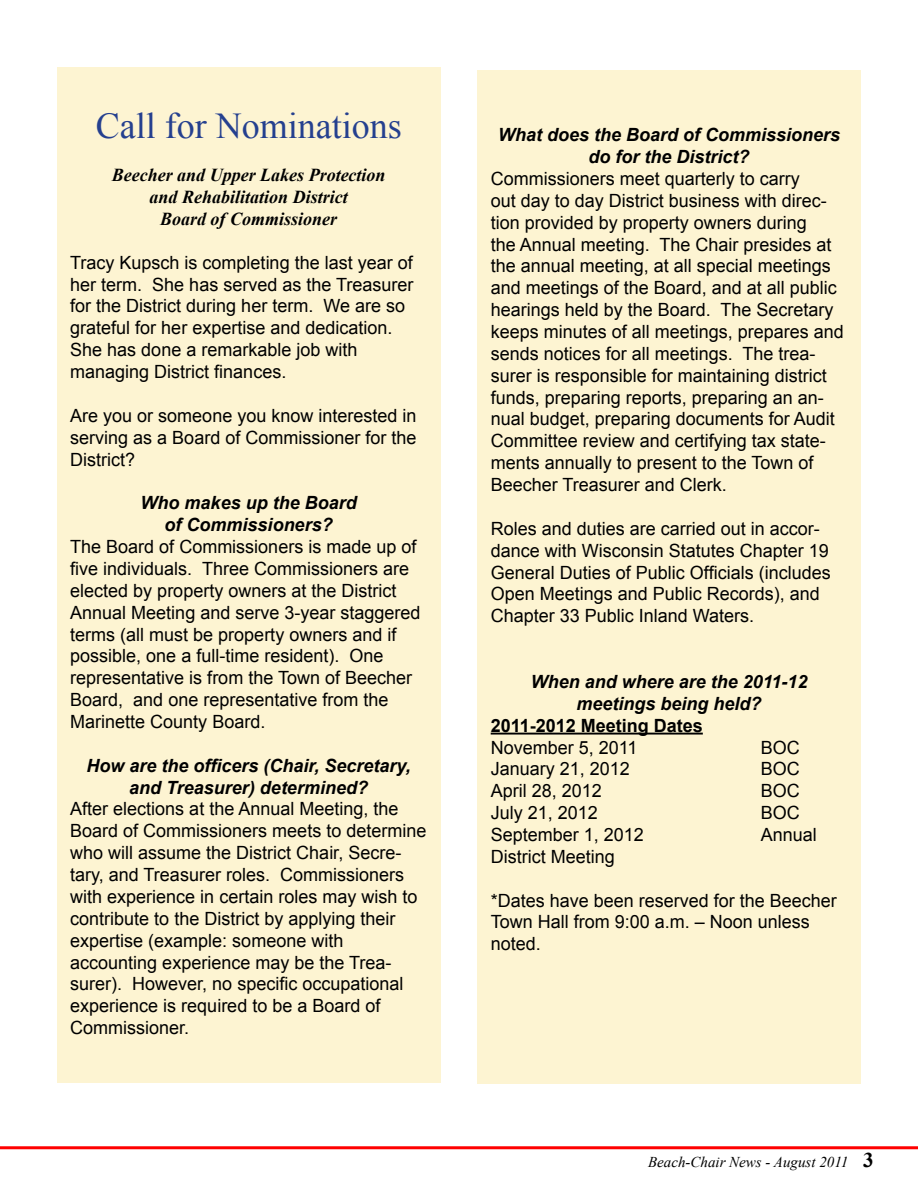
<style>
.page{position:relative;width:918px;height:1188px;background:#fff}
.page>*{position:absolute;margin:0;border:0;box-sizing:border-box;transform-origin:0 0}
.t1{font:36.45px "Times New Roman";color:#25408f}
.t2{font:18.15px/21.9px "Arial";color:#000}
.t3{font:italic 700 18.15px/21.9px "Arial";color:#000;text-align:center}
.t4{font:italic 700 18.15px/21.9px "Times New Roman";color:#000;text-align:center}
.t5{font:700 18.15px "Arial";color:#000}
.t6{font:italic 15px "Times New Roman";color:#000}
.s1{font-weight:700;font-style:normal;font-size:21px}
</style>
<div class="page">
<hr style="left:0;top:1146px;width:918px;height:3px;background:#f00">
<div style="left:57px;top:67px;width:384px;height:1016px;background:#fdf4d2"></div>
<div style="left:477px;top:70px;width:384px;height:1014px;background:#fdf4d2"></div>
<hr style="left:491px;top:733px;width:212px;height:2px;background:#000">
<h1 class="t1" style="left:96px;top:101px;width:307px">Call for Nominations</h1>
<p class="t4" style="left:112px;top:164px;width:275px">Beecher and Upper Lakes Protection and Rehabilitation District<br>Board of Commissioner</p>
<p class="t2" style="left:70px;top:252px;width:345px">Tracy Kupsch is completing the last year of her term. She has served as the Treasurer for the District during her term. We are so grateful for her expertise and dedication.<br>She has done a remarkable job with managing District finances.</p>
<p class="t2" style="left:70px;top:405px;width:348px;text-align:justify">Are you or someone you know interested in serving as a Board of Commissioner for the District?</p>
<p class="t3" style="left:141px;top:493px;width:218px">Who makes up the Board of Commissioners?</p>
<p class="t2" style="left:70px;top:536px;width:352px">The Board of Commissioners is made up of five individuals. Three Commissioners are elected by property owners at the District Annual Meeting and serve 3-year staggered terms (all must be property owners and if possible, one a full-time resident). One representative is from the Town of Beecher Board, and one representative from the Marinette County Board.</p>
<p class="t3" style="left:86px;top:755px;width:326px">How are the officers (Chair, Secretary, and Treasurer) determined?</p>
<p class="t2" style="left:70px;top:798px;width:358px">After elections at the Annual Meeting, the Board of Commissioners meets to determine who will assume the District Chair, Secre&shy;tary, and Treasurer roles. Commissioners with experience in certain roles may wish to contribute to the District by applying their expertise (example: someone with accounting experience may be the Trea&shy;surer). However, no specific occupational experience is required to be a Board of Commissioner.</p>
<p class="t3" style="left:498px;top:125px;width:344px">What does the Board of Commissioners do for the District?</p>
<p class="t2" style="left:491px;top:168px;width:355px">Commissioners meet quarterly to carry<br>out day to day District business with direc&shy;tion provided by property owners during<br>the Annual meeting. The Chair presides at the annual meeting, at all special meetings and meetings of the Board, and at all public hearings held by the Board. The Secretary keeps minutes of all meetings, prepares and sends notices for all meetings. The trea&shy;surer is responsible for maintaining district funds, preparing reports, preparing an an&shy;nual budget, preparing documents for Audit Committee review and certifying tax state&shy;ments annually to present to the Town of Beecher Treasurer and Clerk.</p>
<p class="t2" style="left:491px;top:518px;width:342px">Roles and duties are carried out in accor&shy;dance with Wisconsin Statutes Chapter 19<br>General Duties of Public Officials (includes Open Meetings and Public Records), and Chapter 33 Public Inland Waters.</p>
<p class="t3" style="left:531px;top:671px;width:278px">When and where are the 2011-12 meetings being held?</p>
<p class="t5" style="left:491px;top:713px;width:214px">2011-2012 Meeting Dates</p>
<p class="t2" style="left:491px;top:736px;width:148px">November 5, 2011</p>
<p class="t2" style="left:761px;top:736px;width:41px">BOC</p>
<p class="t2" style="left:491px;top:758px;width:141px">January 21, 2012</p>
<p class="t2" style="left:761px;top:758px;width:41px">BOC</p>
<p class="t2" style="left:491px;top:780px;width:113px">April 28, 2012</p>
<p class="t2" style="left:761px;top:780px;width:41px">BOC</p>
<p class="t2" style="left:491px;top:802px;width:109px">July 21, 2012</p>
<p class="t2" style="left:761px;top:802px;width:41px">BOC</p>
<p class="t2" style="left:491px;top:824px;width:155px">September 1, 2012</p>
<p class="t2" style="left:761px;top:824px;width:58px">Annual</p>
<p class="t2" style="left:491px;top:846px;width:126px">District Meeting</p>
<p class="t2" style="left:491px;top:889px;width:348px">*Dates have been reserved for the Beecher<br>Town Hall from 9:00 a.m. – Noon unless noted.</p>
<p class="t6" style="left:648px;top:1152px;width:227px">Beach-Chair News - August 2011 <span class="s1">3</span></p>
</div>
